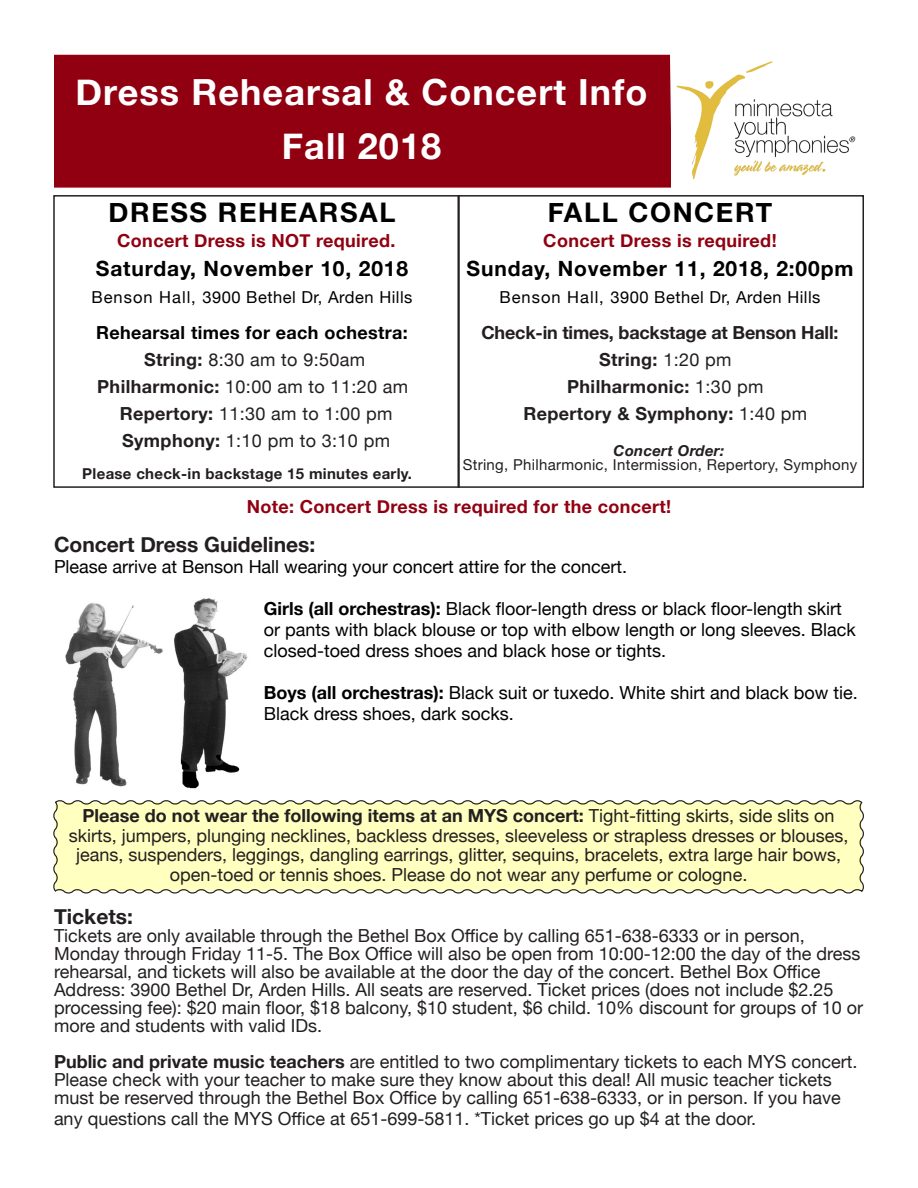
<style>
.page{position:relative;width:918px;height:1188px;background:#fff}
.page>*{position:absolute;margin:0;border:0;box-sizing:border-box;transform-origin:0 0}
.t1{font:700 36px "Helvetica Neue";letter-spacing:.03em;color:#fff}
.t2{font:700 27px "Helvetica Neue";letter-spacing:.06em;color:#000}
.t3{font:700 21px "Helvetica Neue";letter-spacing:.04em;color:#000}
.t4{font:700 21px "Helvetica Neue";color:#231f20}
.t5{font:18px/18px "Helvetica Neue";color:#231f20}
.t6{font:18px/21px "Helvetica Neue";color:#000}
.t7{font:700 18px "Helvetica Neue";letter-spacing:.02em;color:#910011}
.t8{font:18px "Helvetica Neue";letter-spacing:.02em;color:#231f20}
.t9{font:700 18px "Helvetica Neue";letter-spacing:.02em;color:#231f20}
.t10{font:700 18px "Helvetica Neue";letter-spacing:-.01em;color:#231f20}
.t11{font:700 18px "Helvetica Neue";letter-spacing:.02em;color:#000}
.t12{font:16.5px "Helvetica Neue";letter-spacing:.03em;color:#000}
.t13{font:15px "Helvetica Neue";letter-spacing:.02em;color:#231f20}
.t14{font:700 15px "Helvetica Neue";letter-spacing:.02em;color:#231f20}
.t15{font:italic 700 15px "Helvetica Neue";letter-spacing:.02em;color:#231f20}
.s1{font-weight:700}
.s2{font-weight:400}
</style>
<div class="page">
<div style="left:458px;top:195px;width:406px;height:293px;border:2px solid #231f20"></div>
<div style="left:54px;top:55px;width:617px;height:133px;background:#910011"></div>
<svg style="left:53px;top:800px;width:811px;height:94px;background:#f8f8bd"></svg>
<img style="left:174px;top:598px;width:74px;height:191px">
<img style="left:65px;top:603px;width:98px;height:184px">
<img style="left:676px;top:61px;width:180px;height:119px">
<div style="left:53px;top:195px;width:407px;height:293px;border:2px solid #231f20"></div>
<p class="t1" style="left:76px;top:64px;width:573px">Dress Rehearsal &amp; Concert Info</p>
<p class="t1" style="left:282px;top:118px;width:161px">Fall 2018</p>
<p class="t2" style="left:109px;top:192px;width:288px">DRESS REHEARSAL</p>
<p class="t3" style="left:96px;top:252px;width:314px">Saturday, November 10, 2018</p>
<p class="t12" style="left:92px;top:286px;width:322px">Benson Hall, 3900 Bethel Dr, Arden Hills</p>
<p class="t11" style="left:96px;top:319px;width:313px">Rehearsal times for each ochestra:</p>
<p class="t8" style="left:144px;top:347px;width:223px"><span class="s1">String:</span> 8:30 am to 9:50am</p>
<p class="t8" style="left:97px;top:374px;width:312px"><span class="s1">Philharmonic:</span> 10:00 am to 11:20 am</p>
<p class="t8" style="left:120px;top:401px;width:274px"><span class="s1">Repertory:</span> 11:30 am to 1:00 pm</p>
<p class="t5" style="left:122px;top:433px;width:269px"><span class="s1">Symphony:</span> 1:10 pm to 3:10 pm</p>
<p class="t14" style="left:82px;top:462px;width:331px">Please check-in backstage 15 minutes early.</p>
<p class="t7" style="left:117px;top:227px;width:280px">Concert Dress is NOT required.</p>
<p class="t2" style="left:548px;top:191px;width:226px">FALL CONCERT</p>
<p class="t3" style="left:467px;top:252px;width:388px">Sunday, November 11, 2018, 2:00pm</p>
<p class="t12" style="left:500px;top:285px;width:322px">Benson Hall, 3900 Bethel Dr, Arden Hills</p>
<p class="t10" style="left:481px;top:319px;width:359px">Check-in times, backstage at Benson Hall:</p>
<p class="t9" style="left:599px;top:346px;width:134px">String: <span class="s2">1:20 pm</span></p>
<p class="t9" style="left:567px;top:373px;width:198px">Philharmonic: <span class="s2">1:30 pm</span></p>
<p class="t9" style="left:523px;top:400px;width:285px">Repertory &amp; Symphony: <span class="s2">1:40 pm</span></p>
<p class="t15" style="left:614px;top:439px;width:112px">Concert Order:</p>
<p class="t13" style="left:463px;top:453px;width:396px">String, Philharmonic, Intermission, Repertory, Symphony</p>
<p class="t7" style="left:543px;top:227px;width:235px">Concert Dress is required!</p>
<p class="t7" style="left:247px;top:493px;width:426px">Note: Concert Dress is required for the concert!</p>
<p class="t4" style="left:54px;top:528px;width:263px">Concert Dress Guidelines:</p>
<p class="t6" style="left:54px;top:557px;width:575px">Please arrive at Benson Hall wearing your concert attire for the concert.</p>
<p class="t6" style="left:264px;top:599px;width:594px"><span class="s1">Girls (all orchestras):</span> Black floor-length dress or black floor-length skirt or pants with black blouse or top with elbow length or long sleeves. Black closed-toed dress shoes and black hose or tights.</p>
<p class="t6" style="left:264px;top:683px;width:596px"><span class="s1">Boys (all orchestras):</span> Black suit or tuxedo. White shirt and black bow tie.<br>Black dress shoes, dark socks.</p>
<p class="t5" style="left:69px;top:807px;width:781px;line-height:19.5px;text-align:center"><span class="s1">Please do not wear the following items at an MYS concert:</span> Tight-fitting skirts, side slits on skirts, jumpers, plunging necklines, backless dresses, sleeveless or strapless dresses or blouses, jeans, suspenders, leggings, dangling earrings, glitter, sequins, bracelets, extra large hair bows, open-toed or tennis shoes. Please do not wear any perfume or cologne.</p>
<p class="t4" style="left:54px;top:900px;width:80px">Tickets:</p>
<p class="t5" style="left:54px;top:928px;width:811px">Tickets are only available through the Bethel Box Office by calling 651-638-6333 or in person, Monday through Friday 11-5. The Box Office will also be open from 10:00-12:00 the day of the dress rehearsal, and tickets will also be available at the door the day of the concert. Bethel Box Office Address: 3900 Bethel Dr, Arden Hills. All seats are reserved. Ticket prices (does not include $2.25 processing fee): $20 main floor, $18 balcony, $10 student, $6 child. 10% discount for groups of 10 or more and students with valid IDs.</p>
<p class="t5" style="left:54px;top:1054px;width:805px"><span class="s1">Public and private music teachers</span> are entitled to two complimentary tickets to each MYS concert.<br>Please check with your teacher to make sure they know about this deal! All music teacher tickets must be reserved through the Bethel Box Office by calling 651-638-6333, or in person. If you have</p>
<p class="t5" style="left:54px;top:1111px;width:704px">any questions call the MYS Office at 651-699-5811. *Ticket prices go up $4 at the door.</p>
</div>
